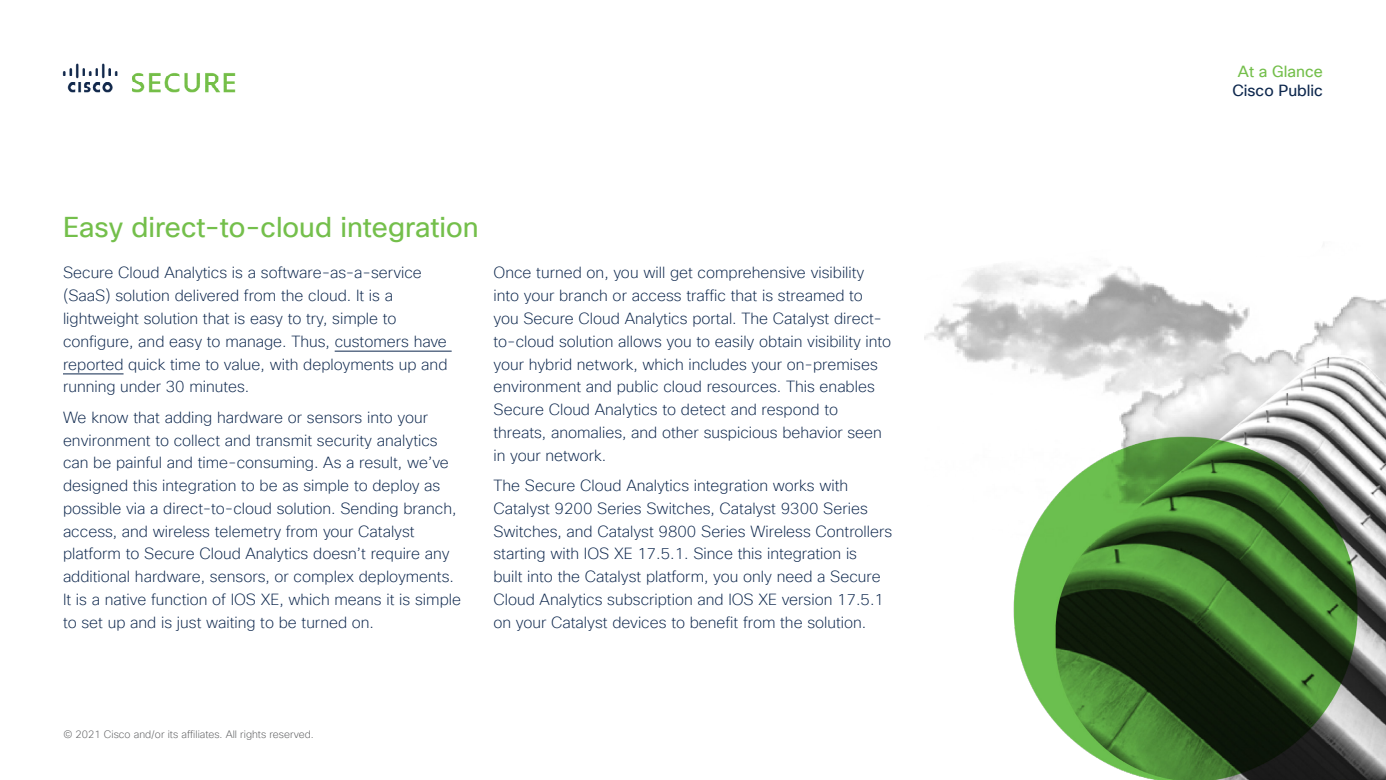
<style>
.page{position:relative;width:1386px;height:780px;background:#fff}
.page>*{position:absolute;margin:0;border:0;box-sizing:border-box;transform-origin:0 0}
.Subhead_2_-_Regular{font:28px "Cisco Sans TT";color:#74bf4b}
.Body_Midnight_-_9_13{font:200 15.75px/22.8px "Cisco Sans TT";color:#0d274d}
.t1{font:15.75px "Cisco Sans TT";color:#0d274d}
.t2{font:15.75px "Cisco Sans TT";color:#74bf4b}
.t3{font:200 10.5px "Cisco Sans TT";color:#58595b}
</style>
<div class="page">
<img style="left:62px;top:63px;width:174px;height:30px">
<hr style="left:335px;top:351px;width:117px;height:1px;background:#0d274d">
<hr style="left:63px;top:373px;width:61px;height:1px;background:#0d274d">
<img style="left:924px;top:265px;width:462px;height:515px">
<div style="left:1133px;top:224px;width:190px;height:32px;border:2px solid #fff;border-radius:15px"></div>
<p class="Subhead_2_-_Regular" style="left:63px;top:209px;width:417px">Easy direct-to-cloud integration</p>
<p class="Body_Midnight_-_9_13" style="left:63px;top:262px;width:386px">Secure Cloud Analytics is a software-as-a-service (SaaS) solution delivered from the cloud. It is a lightweight solution that is easy to try, simple to configure, and easy to manage. Thus, customers have reported quick time to value, with deployments up and running under 30 minutes.</p>
<p class="Body_Midnight_-_9_13" style="left:63px;top:406px;width:400px">We know that adding hardware or sensors into your environment to collect and transmit security analytics can be painful and time-consuming. As a result, we’ve designed this integration to be as simple to deploy as possible via a direct-to-cloud solution. Sending branch, access, and wireless telemetry from your Catalyst platform to Secure Cloud Analytics doesn’t require any additional hardware, sensors, or complex deployments.<br>It is a native function of IOS XE, which means it is simple to set up and is just waiting to be turned on.</p>
<p class="Body_Midnight_-_9_13" style="left:494px;top:262px;width:399px">Once turned on, you will get comprehensive visibility into your branch or access traffic that is streamed to you Secure Cloud Analytics portal. The Catalyst direct&shy;to-cloud solution allows you to easily obtain visibility into your hybrid network, which includes your on-premises environment and public cloud resources. This enables Secure Cloud Analytics to detect and respond to threats, anomalies, and other suspicious behavior seen in your network.</p>
<p class="Body_Midnight_-_9_13" style="left:494px;top:475px;width:400px">The Secure Cloud Analytics integration works with Catalyst 9200 Series Switches, Catalyst 9300 Series Switches, and Catalyst 9800 Series Wireless Controllers starting with IOS XE 17.5.1. Since this integration is<br>built into the Catalyst platform, you only need a Secure Cloud Analytics subscription and IOS XE version 17.5.1 on your Catalyst devices to benefit from the solution.</p>
<p class="t3" style="left:64px;top:727px;width:252px">© 2021 Cisco and/or its affiliates. All rights reserved.</p>
<p class="t2" style="left:1238px;top:61px;width:87px">At a Glance</p>
<p class="t1" style="left:1232px;top:80px;width:92px">Cisco Public</p>
</div>
